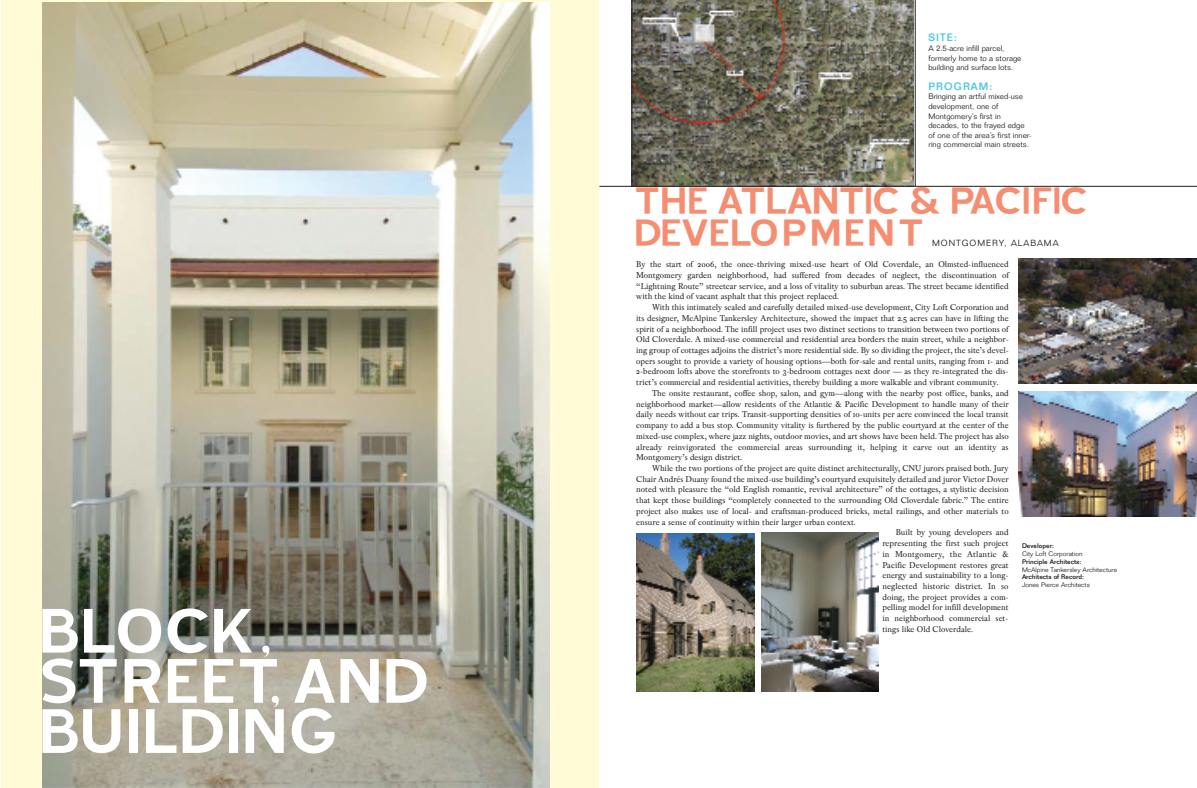
<style>
.page{position:relative;width:1197px;height:788px;background:#fff}
.page>*{position:absolute;margin:0;border:0;box-sizing:border-box;transform-origin:0 0}
.t1{font:78.84px "Blue Highway";letter-spacing:-.055em;color:#fff}
.t2{font:47.25px "Blue Highway";letter-spacing:-.07em;color:#f58e71}
.t3{font:47.25px "Blue Highway";letter-spacing:-.02em;color:#f58e71}
.t4{font:500 10.5px "Folio";letter-spacing:.11em;color:#4bc7e3}
.t5{font:8.92px/10.7px "Pradell";color:#231f20;text-align:justify}
.t6{font:8.92px "Pradell";letter-spacing:.02em;color:#231f20}
.t7{font:300 8.75px "Folio";letter-spacing:.11em;color:#231f20}
.t8{font:300 7.88px/9.6px "Folio";color:#231f20}
.t9{font:300 6.56px "Folio";color:#231f20}
.t10{font:500 6.56px "Folio";color:#231f20}
.s1{font-size:63.35px}
</style>
<div class="page">
<div style="left:1px;top:0;width:598px;height:788px;background:#fffbd6"></div>
<img style="left:632px;top:0;width:281px;height:186px">
<img style="left:637px;top:533px;width:117px;height:158px">
<img style="left:762px;top:532px;width:117px;height:159px">
<img style="left:1018px;top:391px;width:179px;height:125px">
<hr style="left:631px;top:0;width:1px;height:186px;background:#231f20">
<hr style="left:915px;top:0;width:1px;height:186px;background:#231f20">
<hr style="left:599px;top:186px;width:598px;height:1px;background:#231f20">
<img style="left:1018px;top:259px;width:179px;height:125px">
<img style="left:43px;top:3px;width:506px;height:785px">
<h1 class="t1" style="left:36px;top:591px;width:239px">BLOCK<span class="s1">,</span></h1>
<h1 class="t1" style="left:36px;top:641px;width:397px">STREET<span class="s1">,</span>AND</h1>
<h1 class="t1" style="left:36px;top:691px;width:304px">BUILDING</h1>
<p class="t4" style="left:928px;top:31px;width:30px">SITE:</p>
<p class="t8" style="left:928px;top:44px;width:95px">A 2.5-acre infill parcel, formerly home to a storage building and surface lots.</p>
<p class="t4" style="left:928px;top:80px;width:66px">PROGRAM:</p>
<p class="t8" style="left:928px;top:92px;width:105px">Bringing an artful mixed-use development, one of<br>Montgomery’s first in decades, to the frayed edge of one of the area’s first inner&shy;ring commercial main streets.</p>
<h2 class="t2" style="left:633px;top:177px;width:458px">THE ATLANTIC &amp; PACIFIC</h2>
<h2 class="t3" style="left:633px;top:208px;width:294px">DEVELOPMENT</h2>
<p class="t7" style="left:932px;top:237px;width:128px">MONTGOMERY, ALABAMA</p>
<p class="t5" style="left:636px;top:259px;width:374px">By the start of 2006, the once-thriving mixed-use heart of Old Coverdale, an Olmsted-influenced Montgomery garden neighborhood, had suffered from decades of neglect, the discontinuation of “Lightning Route” streetcar service, and a loss of vitality to suburban areas. The street became identified with the kind of vacant asphalt that this project replaced.</p>
<p class="t5" style="left:636px;top:302px;width:374px;text-indent:16px">With this intimately scaled and carefully detailed mixed-use development, City Loft Corporation and its designer, McAlpine Tankersley Architecture, showed the impact that 2.5 acres can have in lifting the spirit of a neighborhood. The infill project uses two distinct sections to transition between two portions of Old Cloverdale. A mixed-use commercial and residential area borders the main street, while a neighbor&shy;ing group of cottages adjoins the district’s more residential side. By so dividing the project, the site’s devel&shy;opers sought to provide a variety of housing options—both for-sale and rental units, ranging from 1- and 2-bedroom lofts above the storefronts to 3-bedroom cottages next door — as they re-integrated the dis&shy;trict’s commercial and residential activities, thereby building a more walkable and vibrant community.</p>
<p class="t5" style="left:636px;top:388px;width:374px;text-indent:16px">The onsite restaurant, coffee shop, salon, and gym—along with the nearby post office, banks, and neighborhood market—allow residents of the Atlantic &amp; Pacific Development to handle many of their daily needs without car trips. Transit-supporting densities of 10-units per acre convinced the local transit company to add a bus stop. Community vitality is furthered by the public courtyard at the center of the mixed-use complex, where jazz nights, outdoor movies, and art shows have been held. The project has also already reinvigorated the commercial areas surrounding it, helping it carve out an identity as Montgomery’s design district.</p>
<p class="t5" style="left:652px;top:463px;width:358px">While the two portions of the project are quite distinct architecturally, CNU jurors praised both. Jury</p>
<p class="t5" style="left:636px;top:473px;width:374px">Chair Andrés Duany found the mixed-use building’s courtyard exquisitely detailed and juror Victor Dover</p>
<p class="t5" style="left:636px;top:484px;width:374px">noted with pleasure the “old English romantic, revival architecture” of the cottages, a stylistic decision</p>
<p class="t5" style="left:636px;top:495px;width:374px">that kept those buildings “completely connected to the surrounding Old Cloverdale fabric.” The entire</p>
<p class="t5" style="left:636px;top:505px;width:374px">project also makes use of local- and craftsman-produced bricks, metal railings, and other materials to</p>
<p class="t5" style="left:636px;top:516px;width:221px">ensure a sense of continuity within their larger urban context.</p>
<p class="t5" style="left:896px;top:527px;width:114px">Built by young developers and</p>
<p class="t5" style="left:882px;top:538px;width:128px">representing the first such project</p>
<p class="t6" style="left:882px;top:549px;width:128px">in Montgomery, the Atlantic &amp;</p>
<p class="t5" style="left:882px;top:559px;width:128px">Pacific Development restores great</p>
<p class="t5" style="left:882px;top:570px;width:128px">energy and sustainability to a long-</p>
<p class="t5" style="left:882px;top:580px;width:128px">neglected historic district. In so</p>
<p class="t5" style="left:882px;top:591px;width:128px">doing, the project provides a com-</p>
<p class="t5" style="left:882px;top:602px;width:128px">pelling model for infill development</p>
<p class="t5" style="left:882px;top:613px;width:128px">in neighborhood commercial set-</p>
<p class="t5" style="left:882px;top:623px;width:92px">tings like Old Cloverdale.</p>
<p class="t10" style="left:1022px;top:541px;width:33px">Developer:</p>
<p class="t9" style="left:1022px;top:549px;width:62px">City Loft Corporation</p>
<p class="t10" style="left:1022px;top:557px;width:61px">Principle Architects:</p>
<p class="t9" style="left:1022px;top:565px;width:97px">McAlpine Tankersley Architecture</p>
<p class="t10" style="left:1022px;top:573px;width:63px">Architects of Record:</p>
<p class="t9" style="left:1022px;top:581px;width:69px">Jones Pierce Architects</p>
</div>
